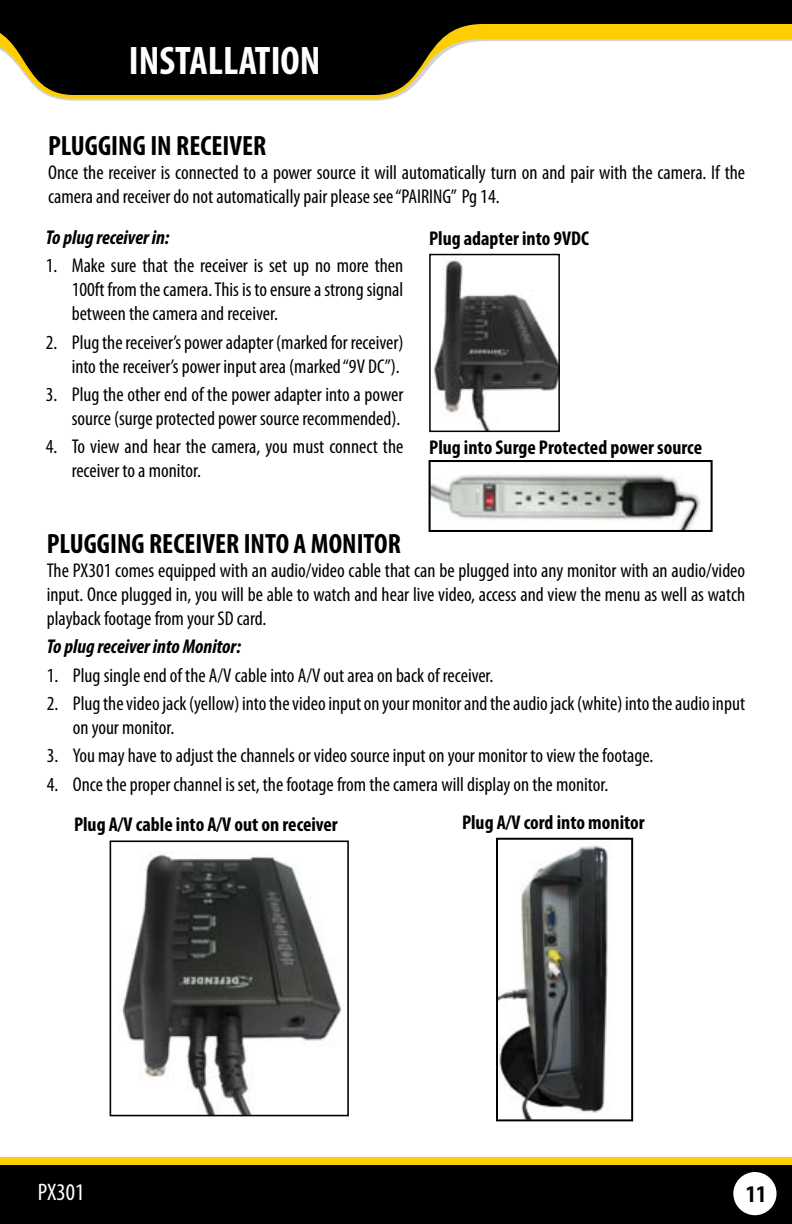
<style>
.page{position:relative;width:792px;height:1224px;background:#fff}
.page>*{position:absolute;margin:0;border:0;box-sizing:border-box;transform-origin:0 0}
.t1{font:700 condensed 40px "Myriad Pro";color:#fff}
.t2{font:700 condensed 28px "Myriad Pro";color:#000}
.t3{font:condensed 24px "Myriad Pro";color:#fff}
.t4{font:700 condensed 24px "Myriad Pro";color:#000}
.t5{font:condensed 20px/24px "Myriad Pro";color:#000}
.t6{font:700 condensed 20px "Myriad Pro";color:#000}
.t7{font:italic 700 condensed 20px "Myriad Pro";color:#000}
</style>
<div class="page">
<div style="left:0;top:1158px;width:792px;height:18px;background:#ffcd03"></div>
<div style="left:0;top:1166px;width:792px;height:58px;background:#000"></div>
<svg style="left:47px;top:95px;width:354px;height:4px"></svg>
<svg style="left:0;top:0;width:792px;height:95px;fill:#000"></svg>
<div style="left:733px;top:1172px;width:44px;height:43px;background:#fff;border-radius:50%"></div>
<img style="left:432px;top:475px;width:269px;height:54px">
<div style="left:429px;top:460px;width:284px;height:72px;border:2px solid #000"></div>
<img style="left:433px;top:260px;width:124px;height:169px">
<div style="left:429px;top:254px;width:131px;height:178px;border:2px solid #000"></div>
<img style="left:122px;top:852px;width:220px;height:261px">
<div style="left:110px;top:841px;width:239px;height:275px;border:2px solid #000"></div>
<img style="left:499px;top:845px;width:113px;height:273px">
<div style="left:496px;top:838px;width:137px;height:283px;border:2px solid #000"></div>
<h1 class="t1" style="left:129px;top:36px;width:193px">INSTALLATION</h1>
<h2 class="t2" style="left:48px;top:128px;width:220px">PLUGGING IN RECEIVER</h2>
<p class="t5" style="left:48px;top:160px;width:699px">Once the receiver is connected to a power source it will automatically turn on and pair with the camera. If the camera and receiver do not automatically pair please see “PAIRING” Pg 14.</p>
<p class="t7" style="left:46px;top:225px;width:125px">To plug receiver in:</p>
<p class="t5" style="left:72px;top:253px;width:333px;text-align:justify;text-indent:-26px">1. Make sure that the receiver is set up no more then 100ft from the camera. This is to ensure a strong signal between the camera and receiver.</p>
<p class="t5" style="left:46px;top:330px;width:359px;text-align:right">2. Plug the receiver’s power adapter (marked for receiver) into the receiver’s power input area (marked “9V DC”).</p>
<p class="t5" style="left:46px;top:382px;width:359px;text-align:right">3. Plug the other end of the power adapter into a power source (surge protected power source recommended).</p>
<p class="t5" style="left:72px;top:434px;width:333px;text-indent:-26px">4. To view and hear the camera, you must connect the receiver to a monitor.</p>
<p class="t6" style="left:429px;top:225px;width:161px">Plug adapter into 9VDC</p>
<p class="t6" style="left:429px;top:435px;width:274px">Plug into Surge Protected power source</p>
<h2 class="t2" style="left:47px;top:526px;width:356px">PLUGGING RECEIVER INTO A MONITOR</h2>
<p class="t5" style="left:47px;top:558px;width:700px;text-align:justify">The PX301 comes equipped with an audio/video cable that can be plugged into any monitor with an audio/video input. Once plugged in, you will be able to watch and hear live video, access and view the menu as well as watch playback footage from your SD card.</p>
<p class="t7" style="left:47px;top:634px;width:196px">To plug receiver into Monitor:</p>
<p class="t5" style="left:47px;top:663px;width:448px">1. Plug single end of the A/V cable into A/V out area on back of receiver.</p>
<p class="t5" style="left:73px;top:691px;width:674px;text-indent:-26px">2. Plug the video jack (yellow) into the video input on your monitor and the audio jack (white) into the audio input on your monitor.</p>
<p class="t5" style="left:47px;top:743px;width:608px">3. You may have to adjust the channels or video source input on your monitor to view the footage.</p>
<p class="t5" style="left:47px;top:772px;width:563px">4. Once the proper channel is set, the footage from the camera will display on the monitor.</p>
<p class="t6" style="left:74px;top:811px;width:265px">Plug A/V cable into A/V out on receiver</p>
<p class="t6" style="left:462px;top:810px;width:184px">Plug A/V cord into monitor</p>
<p class="t3" style="left:38px;top:1177px;width:48px">PX301</p>
<p class="t4" style="left:746px;top:1179px;width:22px">11</p>
</div>
